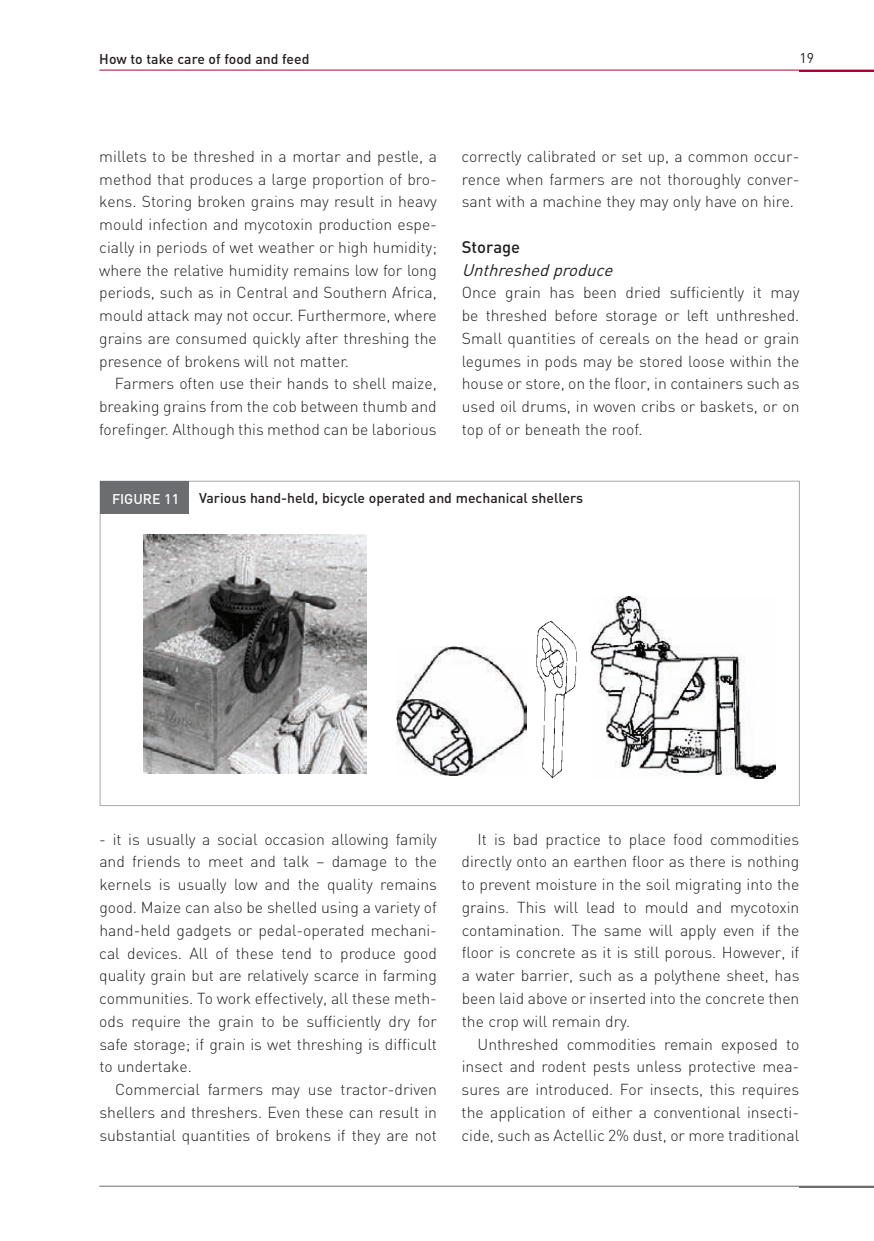
<style>
.page{position:relative;width:874px;height:1241px;background:#fff}
.page>*{position:absolute;margin:0;border:0;box-sizing:border-box;transform-origin:0 0}
.t1{font:italic 16.62px "DIN";color:#231f20}
.t2{font:500 16.62px "DIN";color:#231f20}
.t3{font:300 15.75px/22.8px "DIN";color:#231f20;text-align:justify}
.t4{font:500 14px "DIN";color:#231f20}
.t5{font:500 14px "DIN";color:#fff}
.t6{font:14px "DIN";color:#231f20}
</style>
<div class="page">
<hr style="left:99px;top:70px;width:774px;height:1px;background:#ab0333">
<hr style="left:99px;top:1185px;width:774px;height:1px;background:#6c6d70">
<hr style="left:799px;top:70px;width:74px;height:2px;background:#ab0333">
<hr style="left:799px;top:1185px;width:74px;height:2px;background:#6c6d70">
<div style="left:100px;top:481px;width:89px;height:33px;background:#6c6d70"></div>
<img style="left:143px;top:534px;width:223px;height:239px">
<img style="left:396px;top:646px;width:129px;height:129px">
<img style="left:536px;top:621px;width:40px;height:157px">
<img style="left:590px;top:596px;width:185px;height:182px">
<p class="t4" style="left:99px;top:49px;width:211px">H ow to take care of food and feed</p>
<p class="t6" style="left:799px;top:49px;width:16px">19</p>
<p class="t3" style="left:99px;top:144px;width:339px">millets to be threshed in a mortar and pestle, a method that produces a large proportion of bro&shy;kens. Storing broken grains may result in heavy mould infection and mycotoxin production espe&shy;cially in periods of wet weather or high humidity; where the relative humidity remains low for long periods, such as in Central and Southern Africa, mould attack may not occur. Furthermore, where grains are consumed quickly after threshing the presence of brokens will not matter.</p>
<p class="t3" style="left:99px;top:371px;width:339px;text-indent:16px">Farmers often use their hands to shell maize, breaking grains from the cob between thumb and forefinger. Although this method can be laborious</p>
<p class="t3" style="left:461px;top:144px;width:339px">correctly calibrated or set up, a common occur&shy;rence when farmers are not thoroughly conver&shy;sant with a machine they may only have on hire.</p>
<p class="t2" style="left:461px;top:236px;width:60px">Storage</p>
<p class="t1" style="left:461px;top:258px;width:157px">Unthreshedproduce</p>
<p class="t3" style="left:461px;top:281px;width:339px">Once grain has been dried sufficiently it may be threshed before storage or left unthreshed.<br>Small quantities of cereals on the head or grain legumes in pods may be stored loose within the house or store, on the floor, in containers such as used oil drums, in woven cribs or baskets, or on top of or beneath the roof.</p>
<p class="t5" style="left:112px;top:489px;width:69px">Figure 11</p>
<p class="t4" style="left:199px;top:488px;width:385px">Various hand-held, bicycle operated and mechanical shellers</p>
<p class="t3" style="left:99px;top:827px;width:339px">- it is usually a social occasion allowing family and friends to meet and talk – damage to the kernels is usually low and the quality remains good. Maize can also be shelled using a variety of hand-held gadgets or pedal-operated mechani&shy;cal devices. All of these tend to produce good quality grain but are relatively scarce in farming communities. To work effectively, all these meth&shy;ods require the grain to be sufficiently dry for safe storage; if grain is wet threshing is difficult to undertake.</p>
<p class="t3" style="left:99px;top:1077px;width:339px;text-indent:16px">Commercial farmers may use tractor-driven shellers and threshers. Even these can result in substantial quantities of brokens if they are not</p>
<p class="t3" style="left:461px;top:826px;width:339px;text-indent:16px">It is bad practice to place food commodities directly onto an earthen floor as there is nothing to prevent moisture in the soil migrating into the grains. This will lead to mould and mycotoxin contamination. The same will apply even if the floor is concrete as it is still porous. However, if a water barrier, such as a polythene sheet, has been laid above or inserted into the concrete then the crop will remain dry.</p>
<p class="t3" style="left:461px;top:1031px;width:339px;text-indent:16px">Unthreshed commodities remain exposed to insect and rodent pests unless protective mea&shy;sures are introduced. For insects, this requires the application of either a conventional insecti&shy;cide, such as Actellic 2% dust, or more traditional</p>
</div>
